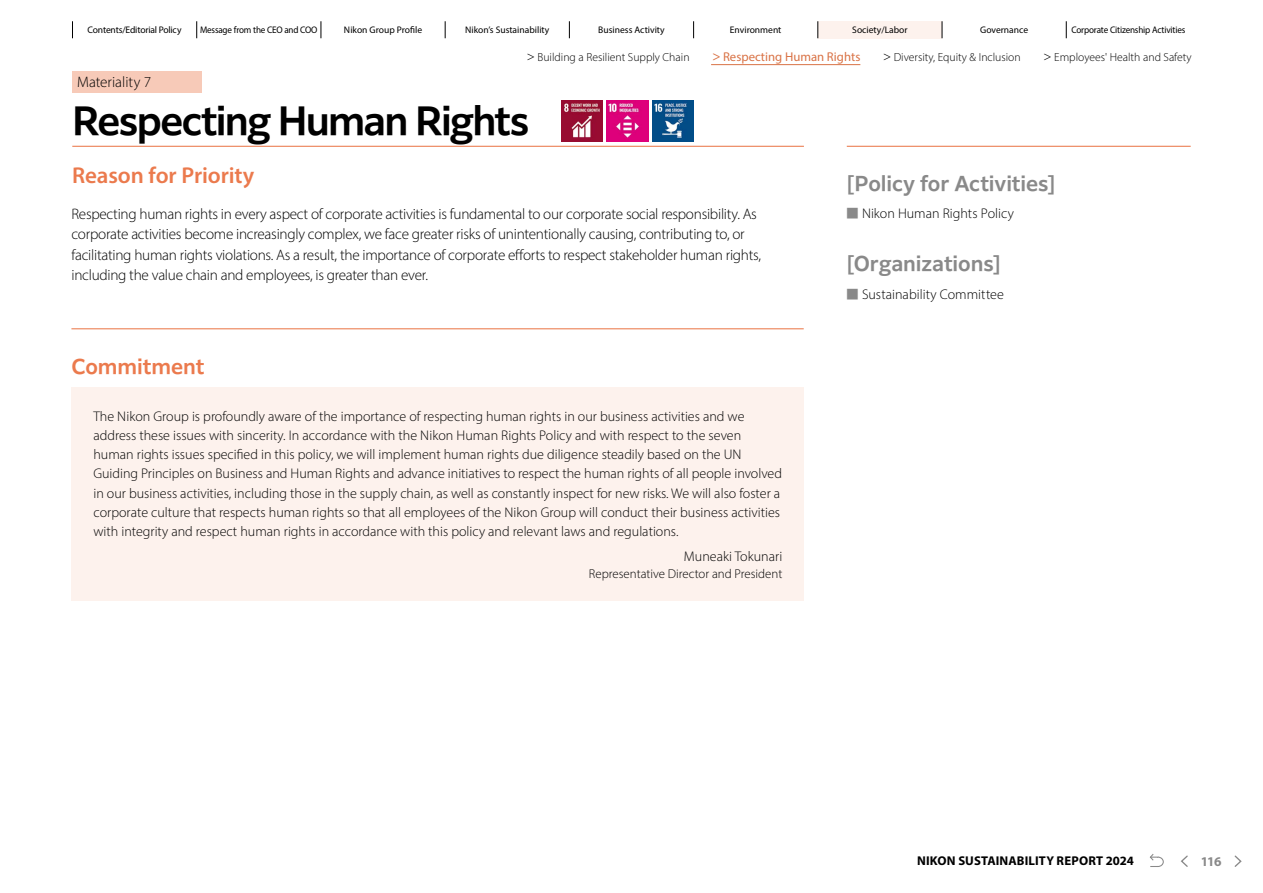
<style>
.page{position:relative;width:1263px;height:893px;background:#fff}
.page>*{position:absolute;margin:0;border:0;box-sizing:border-box;transform-origin:0 0}
.t1{font:700 36.15px "PUD Shin Go Pr 6 N De";letter-spacing:-.05em;color:#000}
.t2{font:600 22.95px "Myriad Pro";letter-spacing:-.005em;color:#eb7a4d}
.t3{font:700 19.2px "PUD Shin Go Pr 6 N De";letter-spacing:-.005em;color:#898989}
.t4{font:700 19.2px "PUD Shin Go Pr 6 N De";letter-spacing:-.005em;color:#eb7a4d}
.t5{font:300 15.15px/20.1px "Myriad Pro";letter-spacing:-.02em;color:#000}
.t6{font:300 15.15px "Myriad Pro";color:#000}
.t7{font:300 14.1px/19px "Myriad Pro";color:#000}
.t8{font:700 13.35px "Myriad Pro";color:#898989}
.t9{font:300 12.9px "Myriad Pro";color:#000}
.t10{font:700 12.75px "Myriad Pro";letter-spacing:.01em;color:#000}
.t11{font:12.75px "Myriad Pro";color:#d97245}
.t12{font:300 11.7px "Myriad Pro";color:#000}
.t13{font:10.65px "PUD Shin Go Pr 6 N";color:#d97245}
.t14{font:9.6px "Myriad Pro";letter-spacing:-.01em;color:#000}
.t15{font:9.6px "Myriad Pro";letter-spacing:-.01em;color:#000;scale:.95 1}
.s1{font-family:"PUD Shin Go Pr 6 N";font-size:10.65px}
.s2{font-family:"PUD Shin Go Pr 6 N";font-size:12.75px;color:#898989}
</style>
<div class="page">
<img style="left:561px;top:100px;width:42px;height:42px">
<img style="left:607px;top:100px;width:41px;height:42px">
<img style="left:652px;top:100px;width:42px;height:42px">
<div style="left:818px;top:21px;width:124px;height:17px;background:#fdf2ed"></div>
<div style="left:71px;top:388px;width:733px;height:213px;background:#fdf2ed"></div>
<hr style="left:71px;top:328px;width:733px;height:1px;background:#eb7a4d">
<div style="left:72px;top:71px;width:130px;height:22px;background:#f7cab8"></div>
<hr style="left:847px;top:146px;width:344px;height:1px;background:#eb7a4d">
<hr style="left:72px;top:146px;width:732px;height:1px;background:#eb7a4d">
<hr style="left:711px;top:64px;width:149px;height:1px;background:#d97245">
<svg style="left:72px;top:21px;width:1px;height:17px"></svg>
<svg style="left:196px;top:21px;width:1px;height:17px"></svg>
<svg style="left:693px;top:21px;width:1px;height:17px"></svg>
<svg style="left:445px;top:21px;width:1px;height:17px"></svg>
<svg style="left:942px;top:21px;width:1px;height:17px"></svg>
<svg style="left:321px;top:21px;width:1px;height:17px"></svg>
<svg style="left:817px;top:21px;width:1px;height:17px"></svg>
<svg style="left:569px;top:21px;width:1px;height:17px"></svg>
<svg style="left:1066px;top:21px;width:1px;height:17px"></svg>
<svg style="left:1181px;top:855px;width:7px;height:12px"></svg>
<svg style="left:1234px;top:855px;width:8px;height:12px"></svg>
<svg style="left:1149px;top:854px;width:15px;height:13px"></svg>
<p class="t14" style="left:88px;top:24px;width:95px">Contents/Editorial Policy</p>
<p class="t15" style="left:200px;top:24px;width:125px">Message from the CEO and COO</p>
<p class="t14" style="left:344px;top:24px;width:80px">Nikon Group Profile</p>
<p class="t14" style="left:465px;top:24px;width:86px">Nikons’ Sustainability</p>
<p class="t14" style="left:598px;top:24px;width:68px">Business Activity</p>
<p class="t14" style="left:730px;top:24px;width:53px">Environment</p>
<p class="t14" style="left:852px;top:24px;width:57px">Society/Labor</p>
<p class="t14" style="left:980px;top:24px;width:50px">Governance</p>
<p class="t15" style="left:1071px;top:24px;width:121px">Corporate Citizenship Activities</p>
<p class="t12" style="left:525px;top:51px;width:166px"><span class="s1">＞</span>Building a Resilient Supply Chain</p>
<p class="t11" style="left:723px;top:49px;width:139px">Respecting Human Rights</p>
<p class="t13" style="left:711px;top:52px;width:12px">＞</p>
<p class="t12" style="left:882px;top:51px;width:140px"><span class="s1">＞</span>Diversity, Equity &amp; Inclusion</p>
<p class="t12" style="left:1042px;top:51px;width:151px"><span class="s1">＞</span>Employees' Health and Safety</p>
<p class="t6" style="left:77px;top:73px;width:76px">Materiality 7</p>
<h1 class="t1" style="left:72px;top:101px;width:459px">Respecting Human Rights</h1>
<h2 class="t2" style="left:72px;top:161px;width:184px">Reason for Priority</h2>
<h3 class="t3" style="left:846px;top:173px;width:211px">[Policy for Activities[</h3>
<p class="t5" style="left:71px;top:204px;width:691px">Respecting human rights in every aspect of corporate activities is fundamental to our corporate social responsibility. As corporate activities become increasingly complex, we face greater risks of unintentionally causing, contributing to, or facilitating human rights violations. As a result, the importance of corporate efforts to respect stakeholder human rights, including the value chain and employees is, greater than ever.</p>
<h3 class="t4" style="left:71px;top:356px;width:135px">Commitment</h3>
<p class="t7" style="left:93px;top:407px;width:690px">The Nikon Group is profoundly aware of the importance of respecting human rights in our business activities and we address these issues with sincerity In. accordance with the Nikon Human Rights Policy and with respect to the seven human rights issues specified in this policy, we will implement human rights due diligence steadily based on the UN Guiding Principles on Business and Human Rights and advance initiatives to respect the human rights of all people involved in our business activities, including those in the supply chain, as well as constantly inspect for new risks. We will also foster a corporate culture that respects human rights so that all employees of the Nikon Group will conduct their business activities with integrity and respect human rights in accordance with this policy and relevant laws and regulations.</p>
<p class="t7" style="left:684px;top:547px;width:100px">Muneaki Tokunari</p>
<p class="t9" style="left:589px;top:566px;width:195px">Representative Director and President</p>
<p class="t7" style="left:846px;top:204px;width:169px"><span class="s2">■</span> Nikon Human Rights Policy</p>
<h3 class="t3" style="left:846px;top:253px;width:156px">[Organizations[</h3>
<p class="t7" style="left:846px;top:284px;width:159px"><span class="s2">■</span> Sustainability Committee</p>
<p class="t10" style="left:917px;top:852px;width:218px">NIKON SUSTAINABILITY REPORT 2024</p>
<p class="t8" style="left:1201px;top:852px;width:22px">116</p>
</div>
